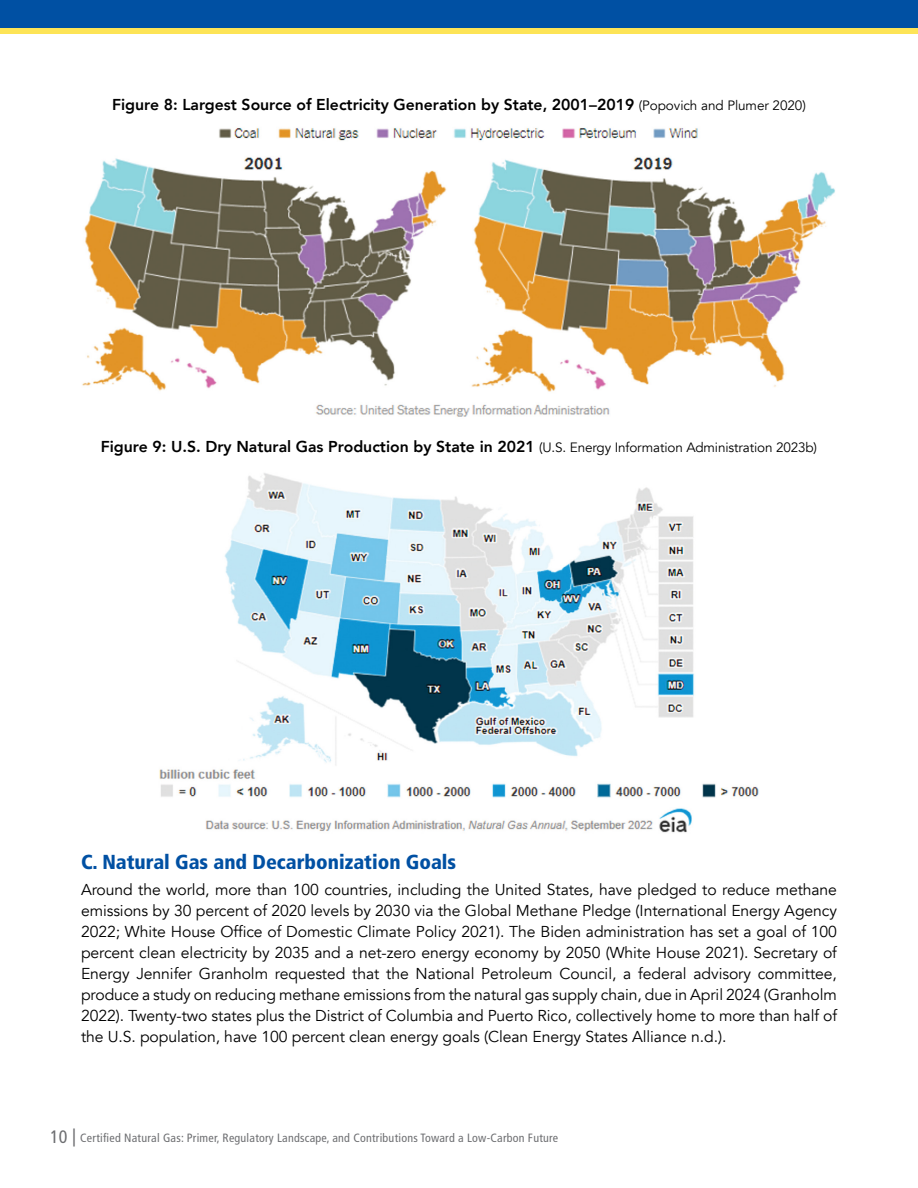
<style>
.page{position:relative;width:918px;height:1188px;background:#fff}
.page>*{position:absolute;margin:0;border:0;box-sizing:border-box;transform-origin:0 0}
.t1{font:900 condensed 20.25px "Frutiger LT Std";color:#0050a3}
.t2{font:15.75px/21px "Avenir";letter-spacing:-.005em;color:#000;text-align:justify}
.t3{font:800 15.75px "Avenir";color:#000}
.t4{font:condensed 12px "Frutiger LT Std";letter-spacing:.02em;color:#6d6e71}
.s1{font-weight:400;font-size:13.5px}
.s2{font-size:18px}
</style>
<div class="page">
<div style="left:0;top:0;width:918px;height:32px;background:#0050a3"></div>
<div style="left:0;top:28px;width:918px;height:6px;background:#fde457"></div>
<img style="left:82px;top:128px;width:753px;height:289px">
<img style="left:159px;top:473px;width:600px;height:360px">
<p class="t3" style="left:112px;top:93px;width:695px">Figure 8: Largest Source of Electricity Generation by State, 2001–2019 <span class="s1">(Popovich and Plumer 2020)</span></p>
<p class="t3" style="left:101px;top:435px;width:718px">Figure 9: U.S. Dry Natural Gas Production by State in 2021 <span class="s1">(U.S. Energy Information Administration 2023b)</span></p>
<p class="t1" style="left:81px;top:850px;width:377px">C. Natural Gas and Decarbonization Goals</p>
<p class="t2" style="left:81px;top:879px;width:758px">Around the world, more than 100 countries, including the United States, have pledged to reduce methane emissions by 30 percent of 2020 levels by 2030 via the Global Methane Pledge (International Energy Agency 2022; White House Office of Domestic Climate Policy 2021). The Biden administration has set a goal of 100 percent clean electricity by 2035 and a net-zero energy economy by 2050 (White House 2021). Secretary of Energy Jennifer Granholm requested that the National Petroleum Council, a federal advisory committee, produce a study on reducing methane emissions from the natural gas supply chain, due in April 2024 (Granholm 2022). Twenty-two states plus the District of Columbia and Puerto Rico, collectively home to more than half of the U.S. population, have 100 percent clean energy goals (Clean Energy States Alliance n.d.).</p>
<p class="t4" style="left:50px;top:1130px;width:510px"><span class="s2">10 |</span> Certified Natural Gas: Primer, Regulatory Landscape, and Contributions Toward a Low-Carbon Future</p>
</div>
